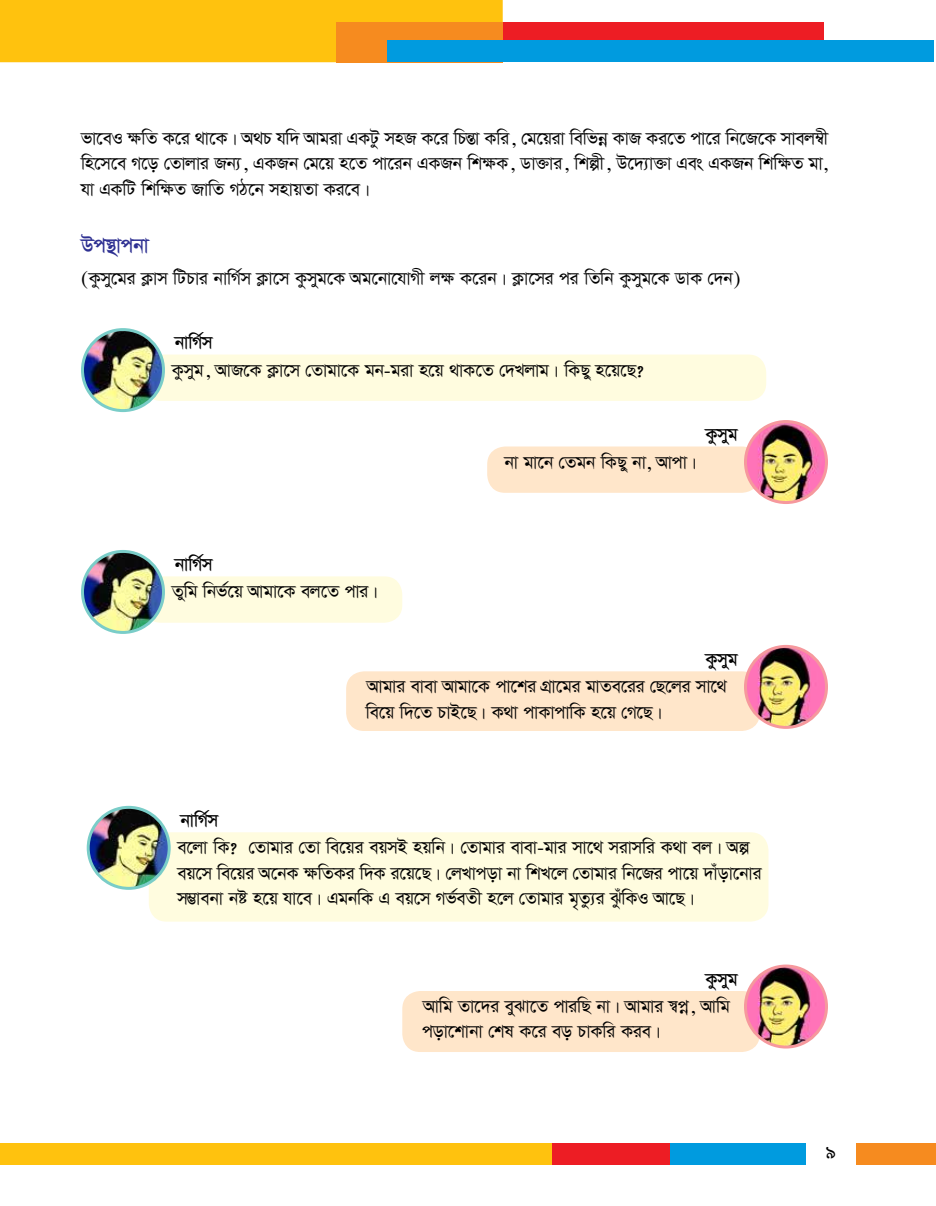
<style>
.page{position:relative;width:936px;height:1206px;background:#fff}
.page>*{position:absolute;margin:0;border:0;box-sizing:border-box;transform-origin:0 0}
.t1{font:700 24px "Sutonny MJ";color:#2e3092}
.t2{font:21px/25.2px "Sutonny MJ";color:#000}
.t3{font:700 21px "Sutonny MJ";color:#000}
</style>
<div class="page">
<div style="left:730px;top:1143px;width:206px;height:22px;background:#f68b1f"></div>
<div style="left:642px;top:1143px;width:206px;height:22px;background:#009bdf"></div>
<div style="left:464px;top:1143px;width:206px;height:22px;background:#ed1d24"></div>
<div style="left:0;top:1143px;width:552px;height:22px;background:#ffc20e"></div>
<div style="left:0;top:0;width:503px;height:62px;background:#ffc20e"></div>
<div style="left:503px;top:22px;width:320px;height:40px;background:#ed1d24"></div>
<div style="left:336px;top:22px;width:167px;height:40px;background:#f68b1f"></div>
<div style="left:388px;top:40px;width:546px;height:22px;background:#009bdf"></div>
<div style="left:806px;top:1136px;width:50px;height:32px;background:#fff"></div>
<div style="left:143px;top:355px;width:623px;height:46px;background:#fffcdf;border-radius:18px"></div>
<img style="left:82px;top:330px;width:82px;height:81px;border-radius:40px">
<div style="left:81px;top:328px;width:84px;height:84px;border:3px solid #7acdc8;border-radius:50%"></div>
<div style="left:487px;top:447px;width:273px;height:46px;background:#ffe6ca;border-radius:18px"></div>
<img style="left:746px;top:422px;width:80px;height:81px;border-radius:40px">
<div style="left:744px;top:420px;width:84px;height:84px;border:3px solid #f6989d;border-radius:50%"></div>
<div style="left:143px;top:576px;width:259px;height:47px;background:#fffcdf;border-radius:18px"></div>
<img style="left:82px;top:551px;width:82px;height:81px;border-radius:40px">
<div style="left:81px;top:550px;width:84px;height:84px;border:3px solid #7acdc8;border-radius:50%"></div>
<div style="left:346px;top:671px;width:414px;height:60px;background:#ffe6ca;border-radius:18px"></div>
<img style="left:746px;top:646px;width:80px;height:81px;border-radius:40px">
<div style="left:744px;top:645px;width:84px;height:84px;border:3px solid #f6989d;border-radius:50%"></div>
<div style="left:149px;top:832px;width:619px;height:90px;background:#fffcdf;border-radius:18px"></div>
<img style="left:88px;top:807px;width:81px;height:81px;border-radius:40px">
<div style="left:87px;top:806px;width:84px;height:84px;border:3px solid #7acdc8;border-radius:50%"></div>
<div style="left:402px;top:991px;width:358px;height:61px;background:#ffe6ca;border-radius:18px"></div>
<img style="left:746px;top:966px;width:80px;height:81px;border-radius:40px">
<div style="left:744px;top:965px;width:84px;height:84px;border:3px solid #f6989d;border-radius:50%"></div>
<p class="t2" style="left:81px;top:127px;width:757px">FV‡EI ¶WZ K‡I _V‡K| A_P HW` AVGIV GKUZMNR K‡I WPŠÍV KWI, †G‡QIV WEWFBŒKVR KI‡Z CV‡I WB‡R‡K MVEJ¤^X<br>WN‡M‡E M‡O †ZVJVI RB¨, GKRB †G‡Q N‡Z CV‡IB GKRB WK¶K, WV³VI, WKÍX, D‡`¨V³V GES GKRB WKW¶Z GV,<br>HV GKWU WKW¶Z RVWZ MV‡B MNVQZV KI‡E|</p>
<p class="t1" style="left:81px;top:233px;width:69px">DC¯’VCBV</p>
<p class="t2" style="left:81px;top:267px;width:661px">(KZMY‡GI K¬VM WUPVI BVWM©M K¬V‡M KZMYG‡K AG‡BV‡HVMX J¶ K‡IB| K¬V‡MI CI WZWB KZMYG‡K WVK †`B)</p>
<p class="t3" style="left:175px;top:331px;width:42px">BVWM©M</p>
<p class="t2" style="left:172px;top:358px;width:473px">KZMYG, AVR‡K K¬V‡M †ZVGV‡K GB-GIV N‡Q _VK‡Z †`LJVG| WKQYN‡Q‡Q?</p>
<p class="t2" style="left:504px;top:450px;width:194px">BV GV‡B †ZGB WKQYBV, AVCV|</p>
<p class="t3" style="left:706px;top:423px;width:36px">KZMYG</p>
<p class="t3" style="left:175px;top:553px;width:42px">BVWM©M</p>
<p class="t2" style="left:172px;top:580px;width:208px">ZYWG WBF©‡Q AVGV‡K EJ‡Z CVI|</p>
<p class="t3" style="left:706px;top:648px;width:36px">KZMYG</p>
<p class="t3" style="left:181px;top:809px;width:42px">BVWM©M</p>
<p class="t2" style="left:366px;top:675px;width:362px">AVGVI EVEV AVGV‡K CV‡KI MÖV‡GI GVZE‡II †Q‡JI MV‡_<br>WE‡Q W`‡Z PVB‡Q| K_V CVKVCVWK N‡Q †M‡Q|</p>
<p class="t2" style="left:177px;top:836px;width:586px">E‡JV WK? †ZVGVI †ZV WE‡QI EQMB NQWB| †ZVGVI EVEV-GVI MV‡_ MIVMWI K_V EJ| AÍ<br>EQ‡M WE‡QI A‡BK ¶WZKI W`K I‡Q‡Q| †JLVCOV BV WKL‡J †ZVGVI WB‡RI CV‡Q `VUOV‡BVI<br>M¤¢VEBV BÓ N‡Q HV‡E| GGBWK G EQ‡M MF©EZX N‡J †ZVGVI G„ZZ¨I SZUWKI AV‡Q|</p>
<p class="t3" style="left:706px;top:968px;width:36px">KZMYG</p>
<p class="t2" style="left:422px;top:995px;width:309px">AVWG ZV‡`I EYSV‡Z CVIWQ BV| AVGVI ¯^CŒ, AVWG<br>COV‡KVBV †KL K‡I EO PVKWI KIE|</p>
<p class="t2" style="left:826px;top:1141px;width:12px">9</p>
</div>
